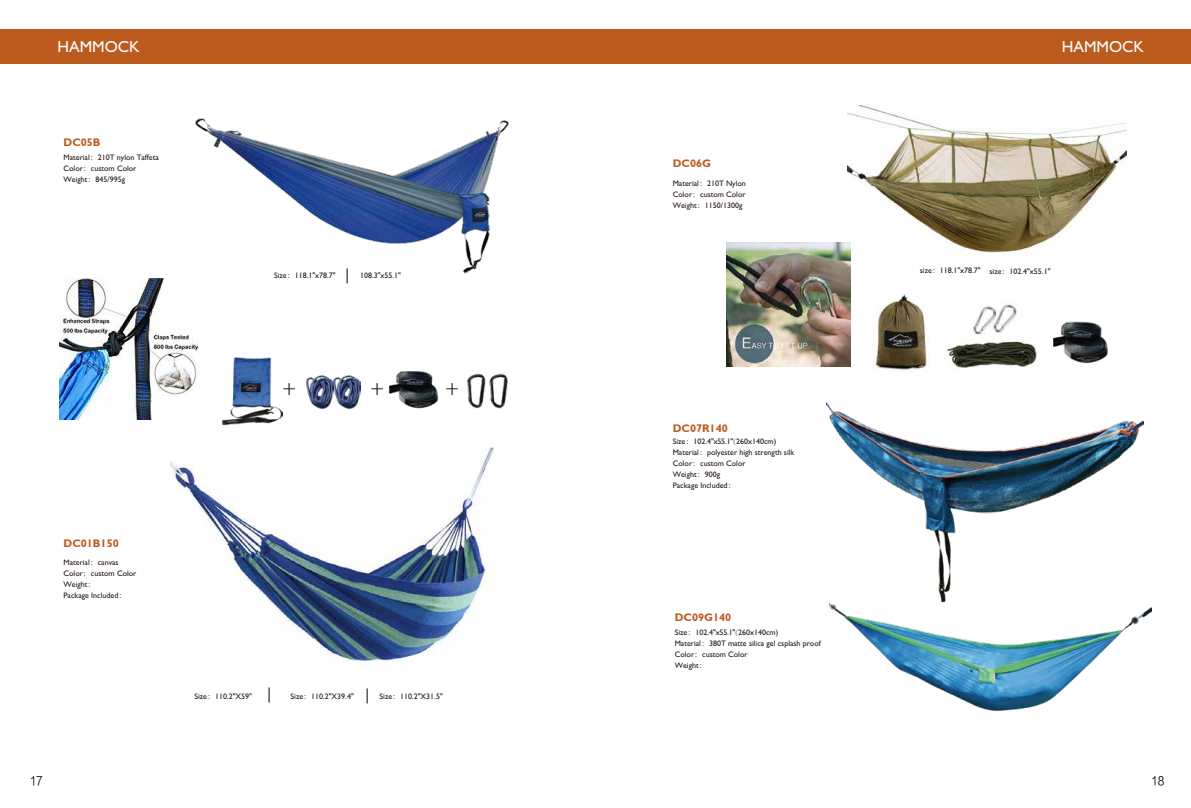
<style>
.page{position:relative;width:1191px;height:808px;background:#fff}
.page>*{position:absolute;margin:0;border:0;box-sizing:border-box;transform-origin:0 0}
.t1{font:300 23.4px "Adobe Song Std";color:#221815}
.t2{font:16px "M Gill Sans";color:#fff}
.t3{font:12px "FZLTHK GBK1 0";color:#221815;scale:.9 1}
.t4{font:700 11px "H Gill Sans";color:#bb5b1e}
.t5{font:8px/11px "M Gill Sans";color:#221815}
.s1{font-family:"Adobe Song Std";font-weight:300}
</style>
<div class="page">
<div style="left:0;top:30px;width:1191px;height:34px;background:#bb5b1e"></div>
<img style="left:389px;top:371px;width:50px;height:38px">
<img style="left:306px;top:375px;width:24px;height:34px">
<img style="left:330px;top:375px;width:30px;height:34px">
<img style="left:467px;top:373px;width:41px;height:36px">
<img style="left:222px;top:358px;width:60px;height:66px">
<img style="left:829px;top:607px;width:322px;height:104px">
<img style="left:826px;top:402px;width:317px;height:205px">
<img style="left:947px;top:304px;width:90px;height:66px">
<img style="left:847px;top:106px;width:279px;height:150px">
<img style="left:872px;top:294px;width:55px;height:79px">
<img style="left:1053px;top:321px;width:55px;height:43px">
<svg style="left:269px;top:687px;width:1px;height:15px"></svg>
<svg style="left:367px;top:688px;width:1px;height:15px"></svg>
<img style="left:726px;top:242px;width:124px;height:124px">
<img style="left:59px;top:279px;width:140px;height:141px">
<img style="left:170px;top:447px;width:324px;height:217px">
<img style="left:195px;top:118px;width:314px;height:158px">
<h2 class="t2" style="left:57px;top:37px;width:84px">HAMMOCK</h2>
<h2 class="t2" style="left:1061px;top:38px;width:84px">HAMMOCK</h2>
<h3 class="t4" style="left:63px;top:136px;width:39px">DC05B</h3>
<p class="t5" style="left:63px;top:152px;width:97px">Material<span class="s1">：</span>210T nylon Taffeta<br>Color<span class="s1">：</span>custom Color<br>Weight<span class="s1">：</span>845/995g</p>
<p class="t5" style="left:274px;top:270px;width:63px">Size<span class="s1">：</span>118.1"x78.7"</p>
<p class="t5" style="left:360px;top:270px;width:42px">108.3"x55.1"</p>
<h1 class="t1" style="left:282px;top:374px;width:16px">+</h1>
<h1 class="t1" style="left:370px;top:374px;width:16px">+</h1>
<h1 class="t1" style="left:445px;top:374px;width:16px">+</h1>
<h3 class="t4" style="left:63px;top:537px;width:57px">DC01B150</h3>
<p class="t5" style="left:63px;top:557px;width:74px">Material<span class="s1">：</span>canvas<br>Color<span class="s1">：</span>custom Color<br>Weight<span class="s1">：<br></span>Package Included<span class="s1">：</span></p>
<p class="t5" style="left:194px;top:691px;width:59px">Size<span class="s1">：</span>110.2"X59"</p>
<p class="t5" style="left:290px;top:691px;width:65px">Size<span class="s1">：</span>110.2"X39.4"</p>
<p class="t5" style="left:379px;top:691px;width:65px">Size<span class="s1">：</span>110.2"X31.5"</p>
<h3 class="t4" style="left:672px;top:157px;width:40px">DC06G</h3>
<p class="t5" style="left:672px;top:178px;width:75px;text-align:justify">Material<span class="s1">：</span>210T Nylon Color<span class="s1">：</span>custom Color Weight<span class="s1">：</span>1150/1300g</p>
<h3 class="t4" style="left:672px;top:421px;width:57px">DC07R140</h3>
<p class="t5" style="left:672px;top:436px;width:123px">Size<span class="s1">：</span>102.4"x55.1"<span class="s1">(</span>260x140cm)<br>Material<span class="s1">：</span>polyester high strength silk<br>Color<span class="s1">：</span>custom Color<br>Weight<span class="s1">：</span>900g<br>Package Included<span class="s1">：</span></p>
<h3 class="t4" style="left:674px;top:611px;width:58px">DC09G140</h3>
<p class="t5" style="left:674px;top:627px;width:148px">Size<span class="s1">：</span>102.4"x55.1"<span class="s1">(</span>260x140cm)<br>Material<span class="s1">：</span>380T matte silica gel csplash proof<br>Color<span class="s1">：</span>custom Color<br>Weight<span class="s1">：</span></p>
<p class="t5" style="left:919px;top:265px;width:132px">size<span class="s1">：</span>118.1"x78.7" size<span class="s1">：</span>102.4"x55.1"</p>
<h3 class="t3" style="left:30px;top:774px;width:16px">17</h3>
<h3 class="t3" style="left:1151px;top:774px;width:16px">18</h3>
</div>
